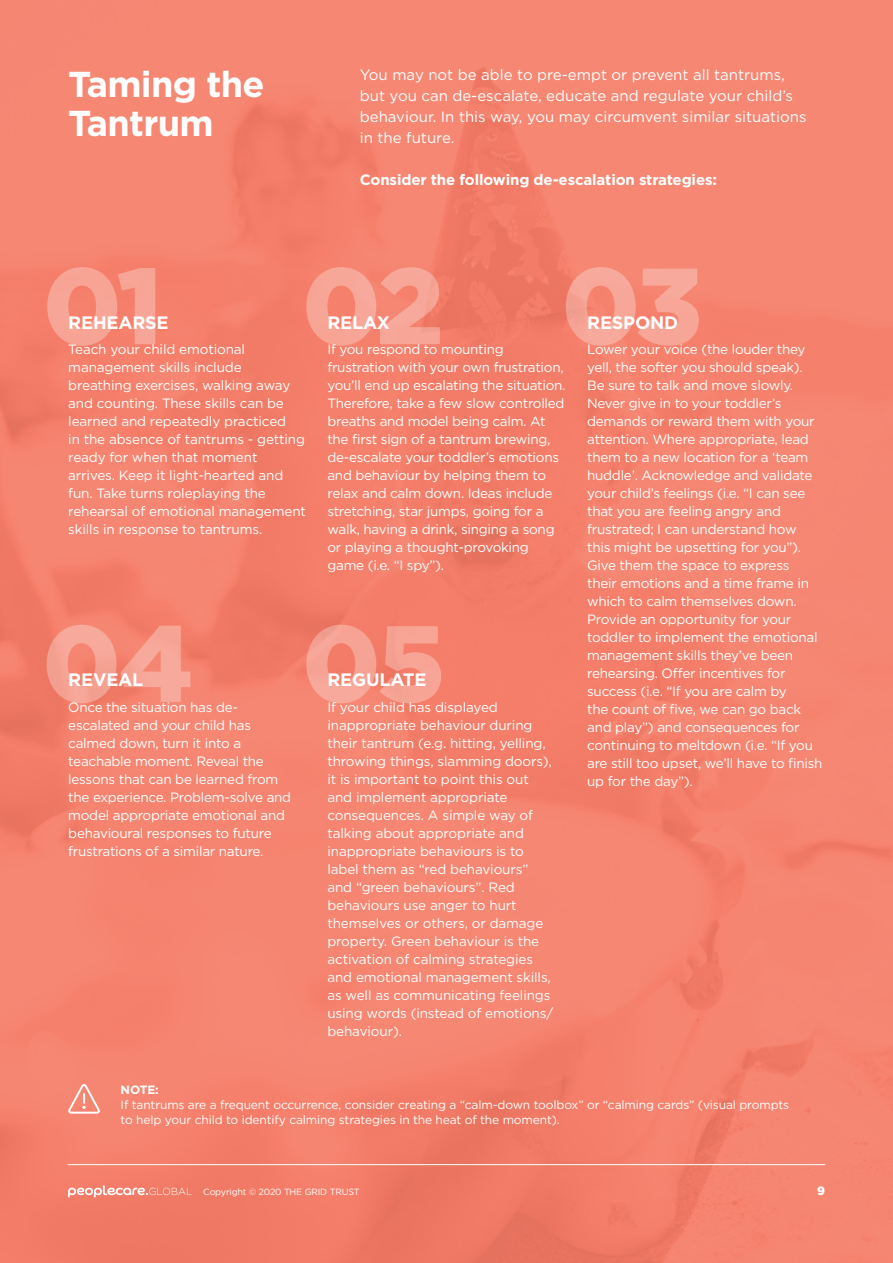
<style>
.page{position:relative;width:893px;height:1263px;background:#fff}
.page>*{position:absolute;margin:0;border:0;box-sizing:border-box;transform-origin:0 0}
.t1{font:900 108px "Gotham";letter-spacing:-.04em;color:#fff}
.t2{font:700 36px/39px "Gotham";letter-spacing:-.02em;color:#fff}
.t3{font:700 18px "Gotham";letter-spacing:-.01em;color:#fff}
.t4{font:15px/21px "Gotham";color:#fff}
.t5{font:700 15px "Gotham";letter-spacing:-.01em;color:#fff}
.t6{font:13.5px/18px "Gotham";letter-spacing:-.02em;color:#fff}
.t7{font:12px/15px "Gotham";letter-spacing:-.01em;color:#fff}
.t8{font:700 12px "Gotham";color:#fff}
.t9{font:900 12px "Gotham";color:#fff}
.t10{font:9px "Gotham";letter-spacing:-.02em;color:#fff}
</style>
<div class="page">
<div style="left:0;top:0;width:893px;height:1263px;background:linear-gradient(to right,#f3806c,#f48470)"></div>
<svg style="left:68px;top:1084px;width:32px;height:30px"></svg>
<hr style="left:68px;top:1164px;width:757px;height:1px;background:#fff">
<svg style="left:68px;top:1185px;width:124px;height:12px"></svg>
<h2 class="t2" style="left:68px;top:64px;width:198px">Taming the<br>Tantrum</h2>
<p class="t4" style="left:360px;top:64px;width:448px">You may not be able to pre-empt or prevent all tantrums, but you can de-escalate, educate and regulate your child’s behaviour. In this way, you may circumvent similar situations in the future.</p>
<p class="t5" style="left:360px;top:170px;width:359px">Consider the following de-escalation strategies:</p>
<h1 class="t1" style="left:43px;top:232px;width:121px">01</h1>
<h1 class="t1" style="left:302px;top:232px;width:143px">02</h1>
<h1 class="t1" style="left:561px;top:232px;width:143px">03</h1>
<h3 class="t3" style="left:587px;top:311px;width:93px">RESPOND</h3>
<p class="t6" style="left:587px;top:340px;width:237px">Lower your voice (the louder they yell, the softer you should speak).<br>Be sure to talk and move slowly.<br>Never give in to your toddler’s demands or reward them with your attention. Where appropriate, lead them to a new location for a ‘team huddle’. Acknowledge and validate your child’s feelings (i.e. “I can see that you are feeling angry and frustrated; I can understand how this might be upsetting for you”).<br>Give them the space to express<br>their emotions and a time frame in which to calm themselves down.<br>Provide an opportunity for your toddler to implement the emotional management skills they’ve been rehearsing. Offer incentives for success (i.e. “If you are calm by<br>the count of five, we can go back and play”) and consequences for continuing to meltdown (i.e. “If you are still too upset, we’ll have to finish up for the day”).</p>
<h3 class="t3" style="left:68px;top:311px;width:102px">REHEARSE</h3>
<p class="t6" style="left:68px;top:340px;width:239px">Teach your child emotional management skills include breathing exercises, walking away and counting. These skills can be learned and repeatedly practiced<br>in the absence of tantrums - getting ready for when that moment arrives. Keep it light-hearted and fun. Take turns roleplaying the rehearsal of emotional management skills in response to tantrums.</p>
<h3 class="t3" style="left:327px;top:311px;width:64px">RELAX</h3>
<p class="t6" style="left:327px;top:340px;width:240px">If you respond to mounting frustration with your own frustration, you’ll end up escalating the situation.<br>Therefore, take a few slow controlled breaths and model being calm. At the first sign of a tantrum brewing, de-escalate your toddler’s emotions and behaviour by helping them to relax and calm down. Ideas include stretching, star jumps, going for a walk, having a drink, singing a song or playing a thought-provoking game (i.e. “I spy”).</p>
<h1 class="t1" style="left:42px;top:589px;width:153px">04</h1>
<h1 class="t1" style="left:302px;top:589px;width:145px">05</h1>
<h3 class="t3" style="left:327px;top:668px;width:100px">REGULATE</h3>
<p class="t6" style="left:327px;top:698px;width:227px">If your child has displayed inappropriate behaviour during their tantrum (e.g. hitting, yelling, throwing things, slamming doors), it is important to point this out and implement appropriate consequences. A simple way of talking about appropriate and inappropriate behaviours is to label them as “red behaviours” and “green behaviours”. Red behaviours use anger to hurt themselves or others, or damage property. Green behaviour is the activation of calming strategies and emotional management skills, as well as communicating feelings using words (instead of emotions/ behaviour).</p>
<h3 class="t3" style="left:68px;top:668px;width:77px">REVEAL</h3>
<p class="t6" style="left:68px;top:698px;width:224px">Once the situation has de&shy;escalated and your child has calmed down, turn it into a teachable moment. Reveal the lessons that can be learned from the experience. Problem-solve and model appropriate emotional and behavioural responses to future frustrations of a similar nature.</p>
<p class="t8" style="left:121px;top:1081px;width:40px">NOTE:</p>
<p class="t7" style="left:121px;top:1097px;width:670px">If tantrums are a frequent occurrence, consider creating a “calm-down toolbox” or “calming cards” (visual prompts to help your child to identify calming strategies in the heat of the moment).</p>
<p class="t10" style="left:203px;top:1186px;width:158px">Copyright © 2020 THE GRID TRUST</p>
<p class="t9" style="left:817px;top:1182px;width:9px">9</p>
</div>
